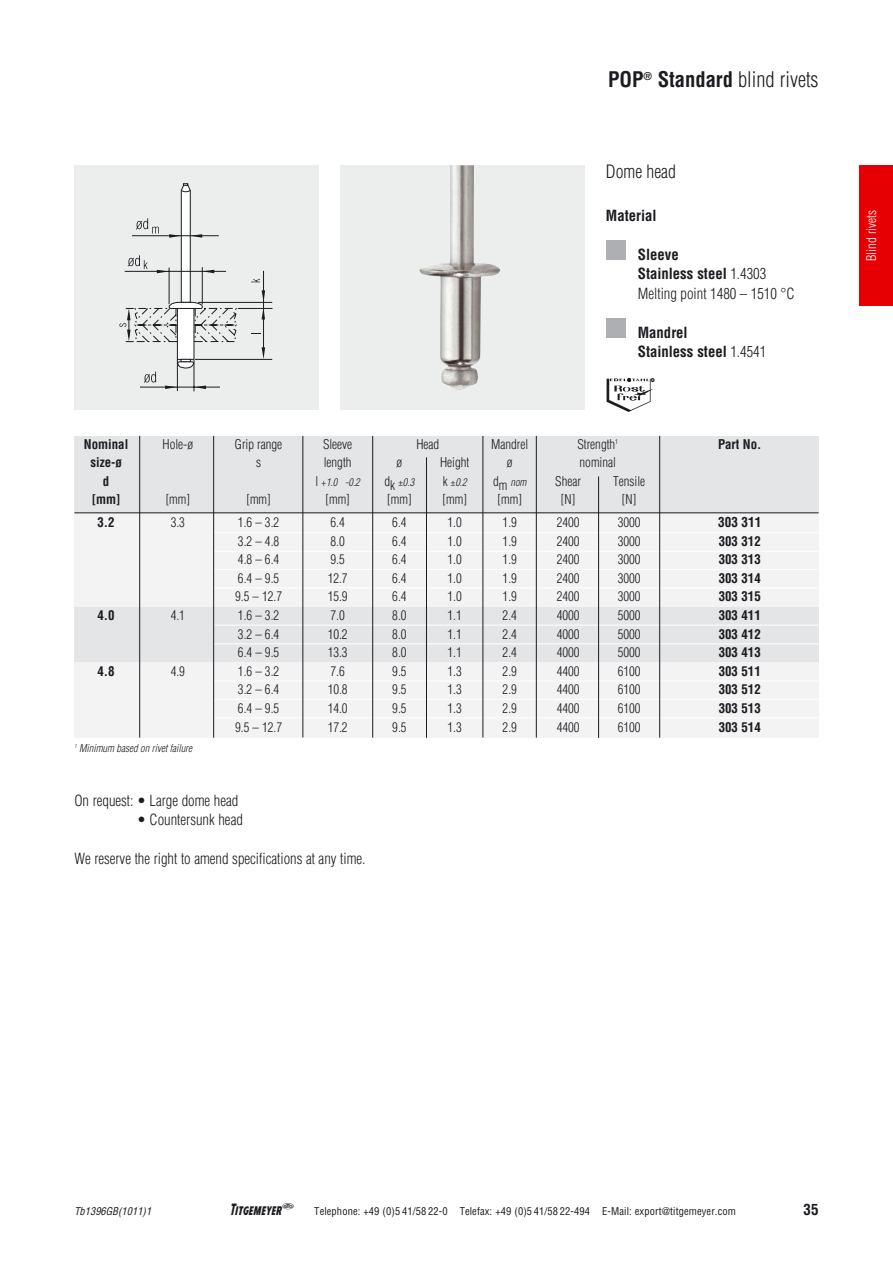
<style>
.page{position:relative;width:893px;height:1263px;background:#fff}
.page>*{position:absolute;margin:0;border:0;box-sizing:border-box;transform-origin:0 0}
.t1{font:700 condensed 21px "Helvetica Com";color:#1b1c20}
.t2{font:300 condensed 18px "Helvetica Com";color:#1b1c20}
.t3{font:300 condensed 15px/19.5px "Helvetica Com";color:#1b1c20}
.t4{font:700 condensed 15px/19.5px "Helvetica Com";color:#1b1c20}
.t5{font:15px "Ti Logo 5";color:#1b1c20}
.t6{font:700 condensed 13.5px "Helvetica Com";color:#1b1c20}
.t7{font:300 condensed 13.2px/18.6px "Helvetica Com";color:#1b1c20;text-align:center}
.t8{font:700 condensed 13.2px/18.6px "Helvetica Com";color:#1b1c20;text-align:justify}
.t9{font:300 condensed 13.2px "Helvetica Com";color:#fff}
.t10{font:condensed 10.5px "Helvetica Com";letter-spacing:.01em;color:#1b1c20}
.t11{font:italic 300 condensed 10.5px "Helvetica Com";color:#1b1c20}
.t12{font:italic condensed 10.5px "Helvetica Com";color:#1b1c20}
.s1{font-weight:300}
.s2{font-weight:700}
.s3{font-style:normal;font-size:13.2px}
</style>
<div class="page">
<div style="left:859px;top:165px;width:34px;height:141px;background:#e60004"></div>
<div style="left:74px;top:165px;width:245px;height:245px;background:#eceeee"></div>
<hr style="left:194px;top:360px;width:1px;height:31px;background:#1b1c20">
<hr style="left:177px;top:360px;width:1px;height:31px;background:#1b1c20">
<svg style="left:262px;top:290px;width:3px;height:12px"></svg>
<hr style="left:238px;top:308px;width:34px;height:1px;background:#1b1c20">
<hr style="left:198px;top:302px;width:74px;height:1px;background:#1b1c20">
<hr style="left:195px;top:359px;width:77px;height:1px;background:#1b1c20">
<hr style="left:263px;top:271px;width:1px;height:78px;background:#1b1c20">
<svg style="left:251px;top:279px;width:9px;height:3px"></svg>
<svg style="left:262px;top:347px;width:3px;height:12px"></svg>
<svg style="left:119px;top:183px;width:118px;height:206px"></svg>
<svg style="left:262px;top:311px;width:3px;height:8px"></svg>
<div style="left:340px;top:165px;width:245px;height:245px;background:#eceeee"></div>
<img style="left:419px;top:165px;width:81px;height:225px">
<div style="left:606px;top:318px;width:20px;height:20px;background:#adafb2"></div>
<div style="left:606px;top:240px;width:20px;height:20px;background:#adafb2"></div>
<svg style="left:607px;top:378px;width:47px;height:34px"></svg>
<div style="left:74px;top:436px;width:745px;height:297px;background:#e3e5e6"></div>
<div style="left:74px;top:663px;width:745px;height:75px;background:#f3f3f4"></div>
<div style="left:74px;top:513px;width:745px;height:93px;background:#f3f3f4"></div>
<hr style="left:74px;top:512px;width:745px;height:1px;background:#1b1c20">
<hr style="left:139px;top:436px;width:1px;height:301px;background:#1b1c20">
<hr style="left:213px;top:569px;width:605px;height:1px;background:#fff">
<hr style="left:213px;top:587px;width:605px;height:1px;background:#fff">
<hr style="left:213px;top:643px;width:605px;height:1px;background:#fff">
<hr style="left:213px;top:625px;width:605px;height:1px;background:#fff">
<hr style="left:213px;top:680px;width:605px;height:1px;background:#fff">
<hr style="left:213px;top:532px;width:605px;height:1px;background:#fff">
<hr style="left:213px;top:551px;width:605px;height:1px;background:#fff">
<hr style="left:213px;top:699px;width:605px;height:1px;background:#fff">
<hr style="left:213px;top:717px;width:605px;height:1px;background:#fff">
<hr style="left:213px;top:436px;width:1px;height:302px;background:#1b1c20">
<hr style="left:303px;top:436px;width:1px;height:301px;background:#1b1c20">
<hr style="left:372px;top:436px;width:1px;height:302px;background:#1b1c20">
<hr style="left:426px;top:457px;width:1px;height:281px;background:#1b1c20">
<hr style="left:483px;top:436px;width:1px;height:301px;background:#1b1c20">
<hr style="left:536px;top:436px;width:1px;height:302px;background:#1b1c20">
<hr style="left:598px;top:476px;width:1px;height:262px;background:#1b1c20">
<hr style="left:659px;top:436px;width:1px;height:302px;background:#1b1c20">
<h1 class="t1" style="left:608px;top:68px;width:212px">POP<sup>®</sup> Standard <span class="s1">blind rivets</span></h1>
<h2 class="t2" style="left:606px;top:165px;width:71px">Dome head</h2>
<p class="t4" style="left:606px;top:206px;width:52px">Material</p>
<p class="t3" style="left:638px;top:246px;width:158px"><span class="s2">Sleeve<br>Stainless steel</span> 1.4303<br>Melting point 1480 – 1510 °C</p>
<p class="t4" style="left:638px;top:323px;width:130px">Mandrel<br>Stainless steel <span class="s1">1.4541</span></p>
<p class="t8" style="left:84px;top:435px;width:46px;text-align:center">Nominal size-ø<br>d<br>[mm]</p>
<p class="t8" style="left:98px;top:513px;width:19px">3.2</p>
<p class="t7" style="left:163px;top:436px;width:32px">Hole-ø</p>
<p class="t7" style="left:166px;top:489px;width:26px;line-height:22.5px">[mm]<br>3.3</p>
<p class="t8" style="left:98px;top:606px;width:19px">4.0</p>
<p class="t7" style="left:171px;top:607px;width:16px">4.1</p>
<p class="t8" style="left:98px;top:662px;width:19px">4.8</p>
<p class="t7" style="left:171px;top:663px;width:16px">4.9</p>
<p class="t11" style="left:74px;top:744px;width:119px"><sup>1</sup> Minimum based on rivet failure</p>
<p class="t7" style="left:235px;top:436px;width:49px">Grip range s</p>
<p class="t7" style="left:238px;top:489px;width:43px;line-height:22.5px">[mm]<br>1.6 – 3.2</p>
<p class="t7" style="left:235px;top:533px;width:48px;text-align:left">3.2 – 4.8<br>4.8 – 6.4<br>6.4 – 9.5<br>9.5 – 12.7<br>1.6 – 3.2<br>3.2 – 6.4<br>6.4 – 9.5<br>1.6 – 3.2<br>3.2 – 6.4<br>6.4 – 9.5<br>9.5 – 12.7</p>
<p class="t7" style="left:323px;top:436px;width:31px;text-align:left">Sleeve length</p>
<p class="t11" style="left:315px;top:478px;width:46px"><span class="s3">l</span> +1.0 -0.2</p>
<p class="t7" style="left:325px;top:489px;width:26px;line-height:22.5px">[mm]<br>6.4</p>
<p class="t7" style="left:328px;top:533px;width:21px;text-align:left">8.0<br>9.5<br>12.7<br>15.9<br>7.0<br>10.2<br>13.3<br>7.6<br>10.8<br>14.0<br>17.2</p>
<p class="t3" style="left:74px;top:792px;width:165px">On request: • Large dome head</p>
<p class="t3" style="left:137px;top:811px;width:107px">• Countersunk head</p>
<p class="t3" style="left:74px;top:850px;width:293px">We reserve the right to amend specifications at any time.</p>
<p class="t7" style="left:416px;top:436px;width:24px">Head</p>
<p class="t7" style="left:577px;top:436px;width:42px;text-align:left">Strength<sup>1 </sup>nominal</p>
<p class="t7" style="left:491px;top:436px;width:39px">Mandrel ø</p>
<p class="t11" style="left:493px;top:478px;width:35px"><span class="s3">dm</span> nom</p>
<p class="t7" style="left:498px;top:489px;width:26px;line-height:22.5px">[mm]<br>1.9</p>
<p class="t7" style="left:503px;top:533px;width:16px;text-align:justify">1.9<br>1.9<br>1.9<br>1.9<br>2.4<br>2.4<br>2.4<br>2.9<br>2.9<br>2.9<br>2.9</p>
<p class="t7" style="left:440px;top:454px;width:31px">Height</p>
<p class="t11" style="left:443px;top:478px;width:26px"><span class="s3">k</span> ±0.2</p>
<p class="t7" style="left:443px;top:489px;width:26px;line-height:22.5px">[mm]<br>1.0</p>
<p class="t7" style="left:448px;top:533px;width:16px;text-align:justify">1.0<br>1.0<br>1.0<br>1.0<br>1.1<br>1.1<br>1.1<br>1.3<br>1.3<br>1.3<br>1.3</p>
<p class="t7" style="left:397px;top:454px;width:7px">ø</p>
<p class="t11" style="left:384px;top:478px;width:31px"><span class="s3">dk</span> ±0.3</p>
<p class="t7" style="left:387px;top:489px;width:26px;line-height:22.5px">[mm]<br>6.4</p>
<p class="t7" style="left:392px;top:533px;width:16px;text-align:justify">6.4<br>6.4<br>6.4<br>6.4<br>8.0<br>8.0<br>8.0<br>9.5<br>9.5<br>9.5<br>9.5</p>
<p class="t7" style="left:555px;top:473px;width:27px">Shear [N]</p>
<p class="t7" style="left:557px;top:514px;width:24px;text-align:justify">2400<br>2400<br>2400<br>2400<br>2400<br>4000<br>4000<br>4000<br>4400<br>4400<br>4400<br>4400</p>
<p class="t7" style="left:613px;top:473px;width:34px">Tensile [N]</p>
<p class="t7" style="left:618px;top:514px;width:24px;text-align:justify">3000<br>3000<br>3000<br>3000<br>3000<br>5000<br>5000<br>5000<br>6100<br>6100<br>6100<br>6100</p>
<p class="t8" style="left:718px;top:435px;width:45px">Part No.</p>
<p class="t6" style="left:718px;top:514px;width:45px">303 311</p>
<p class="t8" style="left:719px;top:532px;width:44px">303 312<br>303 313<br>303 314<br>303 315<br>303 411<br>303 412<br>303 413<br>303 511<br>303 512<br>303 513<br>303 514</p>
<p class="t9" style="left:866px;top:261px;width:52px;rotate:-90deg">Blind rivets</p>
<p class="t12" style="left:74px;top:1206px;width:78px">Tb1396GB(1011)1</p>
<p class="t5" style="left:231px;top:1201px;width:64px">L</p>
<p class="t10" style="left:314px;top:1206px;width:423px">Telephone: +49 (0)5 41/58 22-0 Telefax: +49 (0)5 41/58 22-494 E-Mail: export@titgemeyer.com</p>
<p class="t4" style="left:804px;top:1200px;width:16px">35</p>
</div>
